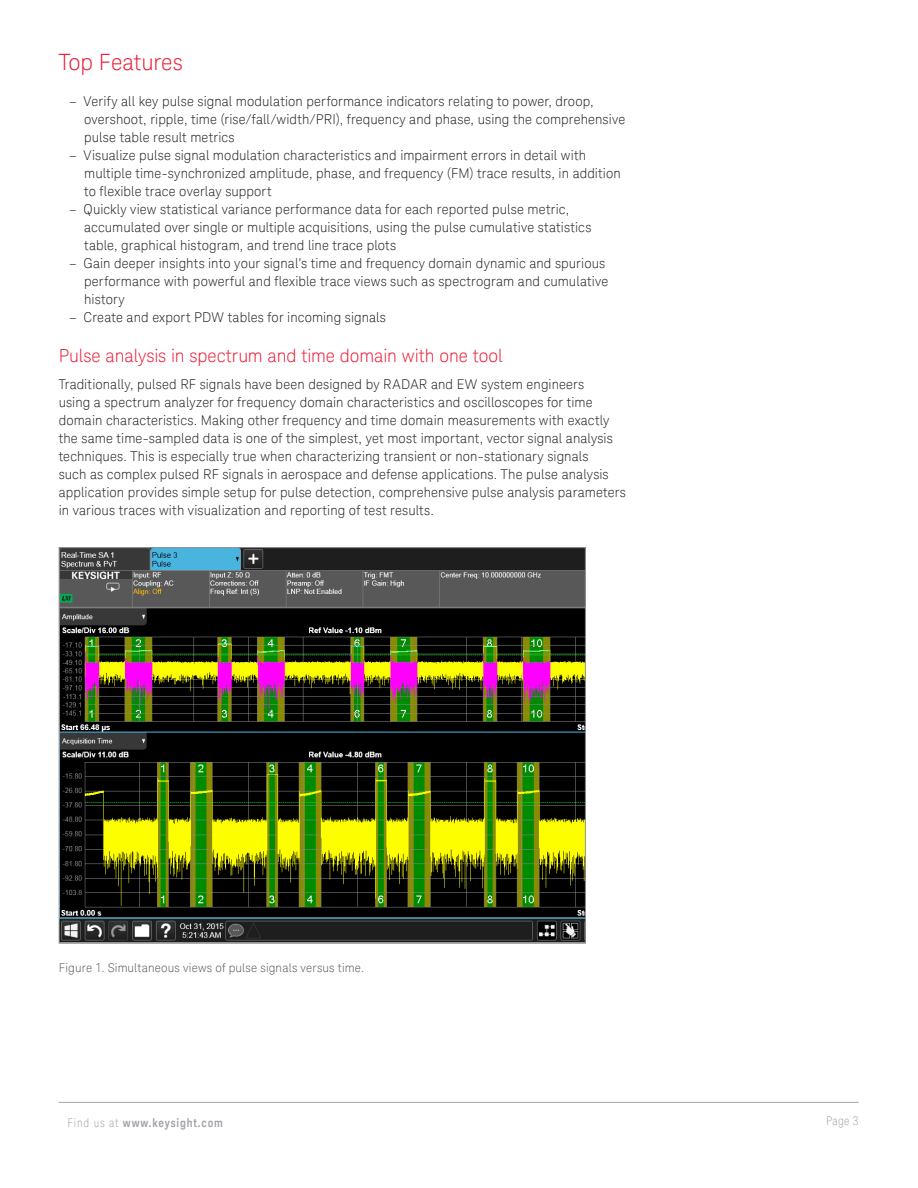
<style>
.page{position:relative;width:918px;height:1188px;background:#fff}
.page>*{position:absolute;margin:0;border:0;box-sizing:border-box;transform-origin:0 0}
.K_Heading_1{font:300 22.5px "Keysight Sans";color:#ed1a36}
.K_Heading_2{font:300 18px "Keysight Sans";letter-spacing:-.005em;color:#ed1a36}
.K_Body_Text{font:300 13.5px/18px "Keysight Sans";letter-spacing:.01em;color:#231f20}
.K_Diagrams_and_Figur{font:300 12px "Keysight Sans";letter-spacing:.015em;color:#57585a}
.t1{font:700 12px "Keysight Sans Condensed";letter-spacing:.07em;color:#a4a1a9}
.t2{font:300 condensed 12px "Keysight Sans";color:#a4a1a9}
.s1{font-family:"Keysight Sans";font-weight:300;font-stretch:condensed}
</style>
<div class="page">
<hr style="left:59px;top:1102px;width:800px;height:1px;background:#a4a1a9">
<img style="left:61px;top:549px;width:523px;height:393px">
<p class="K_Heading_1" style="left:59px;top:49px;width:126px">Top Features</p>
<p class="K_Body_Text" style="left:84px;top:92px;width:543px;text-indent:-15px">– Verify all key pulse signal modulation performance indicators relating to power, droop, overshoot, ripple, time (rise/fall/width/PRI), frequency and phase, using the comprehensive pulse table result metrics</p>
<p class="K_Body_Text" style="left:84px;top:146px;width:538px;text-indent:-15px">– Visualize pulse signal modulation characteristics and impairment errors in detail with multiple time-synchronized amplitude, phase, and frequency (FM) trace results, in addition to flexible trace overlay support</p>
<p class="K_Body_Text" style="left:84px;top:200px;width:509px;text-indent:-15px">– Quickly view statistical variance performance data for each reported pulse metric, accumulated over single or multiple acquisitions, using the pulse cumulative statistics table, graphical histogram, and trend line trace plots</p>
<p class="K_Body_Text" style="left:84px;top:254px;width:526px;text-indent:-15px">– Gain deeper insights into your signal’s time and frequency domain dynamic and spurious performance with powerful and flexible trace views such as spectrogram and cumulative history</p>
<p class="K_Body_Text" style="left:69px;top:308px;width:318px">– Create and export PDW tables for incoming signals</p>
<p class="K_Heading_2" style="left:59px;top:345px;width:445px">Pulse analysis in spectrum and time domain with one tool</p>
<p class="K_Body_Text" style="left:59px;top:375px;width:569px">Traditionally, pulsed RF signals have been designed by RADAR and EW system engineers<br>using a spectrum analyzer for frequency domain characteristics and oscilloscopes for time domain characteristics. Making other frequency and time domain measurements with exactly the same time-sampled data is one of the simplest, yet most important, vector signal analysis techniques. This is especially true when characterizing transient or non-stationary signals<br>such as complex pulsed RF signals in aerospace and defense applications. The pulse analysis application provides simple setup for pulse detection, comprehensive pulse analysis parameters in various traces with visualization and reporting of test results.</p>
<p class="K_Diagrams_and_Figur" style="left:59px;top:960px;width:307px">Figure 1. Simultaneous views of pulse signals versus time.</p>
<p class="t1" style="left:68px;top:1115px;width:157px"><span class="s1">Find us at</span> www.keysight.com</p>
<p class="t2" style="left:826px;top:1113px;width:34px">Page 3</p>
</div>
